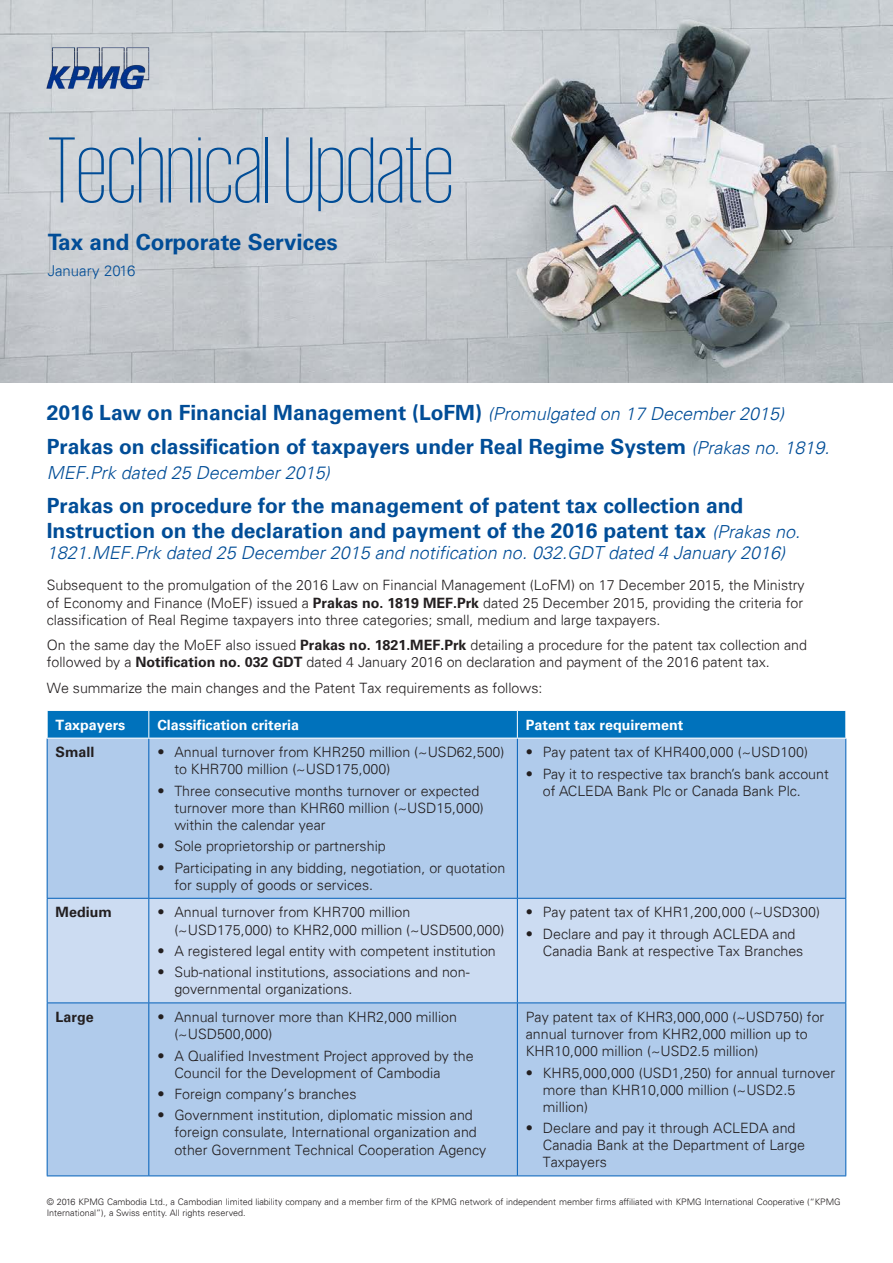
<style>
.page{position:relative;width:893px;height:1263px;background:#fff}
.page>*{position:absolute;margin:0;border:0;box-sizing:border-box;transform-origin:0 0}
.Title_60pt{font:200 96px "KPMG";color:#014d97}
.Cover_Subhead_Bold{font:700 22.5px "Univers LT Std";color:#014d97}
.Header_date{font:700 21px/25.2px "Univers 65";color:#014d97}
.Header_date-2{font:italic 300 18px "Univers 45";color:#014d97}
.Header_date-3{font:300 15px "Univers 45";color:#014d97}
.Header_date-4{font:300 14.25px/17.1px "Univers 45";color:#231f20}
.t1{font:700 14.25px "Univers 65";color:#fff}
.t2{font:700 14.25px "Univers 65";color:#231f20}
.N_-_Abbreviation___m{font:300 9px/10.8px "Univers 45";color:#231f20}
.s1{font-family:"Univers 45";font-weight:300;font-style:italic;font-size:18px}
.s2{font-family:"Univers 65";font-weight:700}
</style>
<div class="page">
<img style="left:0;top:0;width:893px;height:383px">
<img style="left:42px;top:42px;width:119px;height:55px">
<div style="left:48px;top:739px;width:797px;height:436px;background:#b0cbeb"></div>
<div style="left:48px;top:899px;width:797px;height:103px;background:#ccdcf2"></div>
<hr style="left:47px;top:738px;width:1px;height:160px;background:#005fb9">
<hr style="left:148px;top:738px;width:1px;height:160px;background:#005fb9">
<hr style="left:517px;top:738px;width:1px;height:160px;background:#005fb9">
<hr style="left:845px;top:738px;width:1px;height:160px;background:#005fb9">
<hr style="left:47px;top:898px;width:102px;height:1px;background:#005fb9">
<hr style="left:47px;top:899px;width:1px;height:103px;background:#005fb9">
<hr style="left:149px;top:898px;width:368px;height:1px;background:#005fb9">
<hr style="left:148px;top:899px;width:1px;height:103px;background:#005fb9">
<hr style="left:517px;top:898px;width:329px;height:1px;background:#005fb9">
<hr style="left:517px;top:899px;width:1px;height:103px;background:#005fb9">
<hr style="left:845px;top:899px;width:1px;height:103px;background:#005fb9">
<hr style="left:47px;top:1002px;width:102px;height:1px;background:#005fb9">
<hr style="left:47px;top:1003px;width:1px;height:172px;background:#005fb9">
<hr style="left:149px;top:1002px;width:368px;height:1px;background:#005fb9">
<hr style="left:148px;top:1003px;width:1px;height:172px;background:#005fb9">
<hr style="left:517px;top:1002px;width:329px;height:1px;background:#005fb9">
<hr style="left:517px;top:1003px;width:1px;height:172px;background:#005fb9">
<hr style="left:845px;top:1003px;width:1px;height:172px;background:#005fb9">
<hr style="left:47px;top:1175px;width:102px;height:1px;background:#005fb9">
<hr style="left:149px;top:1175px;width:368px;height:1px;background:#005fb9">
<hr style="left:517px;top:1175px;width:329px;height:1px;background:#005fb9">
<svg style="left:47px;top:710px;width:799px;height:28px;background:#0d79bf"></svg>
<hr style="left:47px;top:738px;width:102px;height:1px;background:#fff">
<hr style="left:517px;top:738px;width:329px;height:1px;background:#fff">
<p class="Title_60pt" style="left:48px;top:125px;width:407px">Technical Update</p>
<p class="Cover_Subhead_Bold" style="left:48px;top:229px;width:291px">Tax and Corporate Services</p>
<p class="Header_date-3" style="left:48px;top:260px;width:89px">January 2016</p>
<p class="Header_date" style="left:47px;top:400px;width:739px">2016 Law on Financial Management (LoFM) <span class="s1">(Promulgated on 17 December 2015)</span></p>
<p class="Header_date" style="left:47px;top:434px;width:784px">Prakas on classification of taxpayers under Real Regime System <span class="s1">(Prakas no. 1819.</span></p>
<p class="Header_date-2" style="left:47px;top:462px;width:285px">MEF.Prk dated 25 December 2015)</p>
<p class="Header_date" style="left:47px;top:493px;width:755px">Prakas on procedure for the management of patent tax collection and<br>Instruction on the declaration and payment of the 2016 patent tax <span class="s1">(Prakas no.</span></p>
<p class="Header_date-2" style="left:47px;top:542px;width:740px">1821.MEF.Prk dated 25 December 2015 and notification no. 032.GDT dated 4 January 2016)</p>
<p class="Header_date-4" style="left:47px;top:576px;width:759px;text-align:justify">Subsequent to the promulgation of the 2016 Law on Financial Management (LoFM) on 17 December 2015, the Ministry of Economy and Finance (MoEF) issued a <span class="s2">Prakas no. 1819 MEF.Prk</span> dated 25 December 2015, providing the criteria for classification of Real Regime taxpayers into three categories; small, medium and large taxpayers.</p>
<p class="Header_date-4" style="left:47px;top:636px;width:762px">On the same day the MoEF also issued <span class="s2">Prakas no. 1821.MEF.Prk</span> detailing a procedure for the patent tax collection and followed by a <span class="s2">Notification no. 032 GDT</span> dated 4 January 2016 on declaration and payment of the 2016 patent tax.</p>
<p class="Header_date-4" style="left:47px;top:678px;width:497px">We summarize the main changes and the Patent Tax requirements as follows:</p>
<p class="t1" style="left:56px;top:716px;width:71px">Taxpayers</p>
<p class="t1" style="left:157px;top:716px;width:143px">Classification criteria</p>
<p class="t1" style="left:526px;top:716px;width:159px">Patent tax requirement</p>
<p class="t2" style="left:56px;top:744px;width:40px">Small</p>
<p class="Header_date-4" style="left:174px;top:743px;width:332px;text-indent:-17px">• Annual turnover from KHR250 million (~USD62,500) to KHR700 million (~USD175,000)</p>
<p class="Header_date-4" style="left:174px;top:781px;width:311px;text-indent:-17px">• Three consecutive months turnover or expected turnover more than KHR60 million (~USD15,000) within the calendar year</p>
<p class="Header_date-4" style="left:157px;top:837px;width:230px">• Sole proprietorship or partnership</p>
<p class="Header_date-4" style="left:174px;top:858px;width:333px;text-indent:-17px">• Participating in any bidding, negotiation, or quotation for supply of goods or services.</p>
<p class="Header_date-4" style="left:526px;top:743px;width:284px">• Pay patent tax of KHR400,000 (~USD100)</p>
<p class="Header_date-4" style="left:543px;top:764px;width:287px;text-indent:-17px">• Pay it to respective tax branch’s bank account of ACLEDA Bank Plc or Canada Bank Plc.</p>
<p class="t2" style="left:56px;top:904px;width:58px">Medium</p>
<p class="Header_date-4" style="left:174px;top:903px;width:332px;text-indent:-17px">• Annual turnover from KHR700 million (~USD175,000) to KHR2,000 million (~USD500,000)</p>
<p class="Header_date-4" style="left:157px;top:941px;width:340px">• A registered legal entity with competent institution</p>
<p class="Header_date-4" style="left:174px;top:963px;width:297px;text-indent:-17px">• Sub-national institutions, associations and non&shy;governmental organizations.</p>
<p class="t2" style="left:56px;top:1009px;width:40px">Large</p>
<p class="Header_date-4" style="left:174px;top:1007px;width:284px;text-indent:-17px">• Annual turnover more than KHR2,000 million (~USD500,000)</p>
<p class="Header_date-4" style="left:174px;top:1046px;width:301px;text-indent:-17px">• A Qualified Investment Project approved by the<br>Council for the Development of Cambodia</p>
<p class="Header_date-4" style="left:157px;top:1084px;width:201px">• Foreign company’s branches</p>
<p class="Header_date-4" style="left:174px;top:1106px;width:314px;text-indent:-17px">• Government institution, diplomatic mission and foreign consulate, International organization and other Government Technical Cooperation Agency</p>
<p class="Header_date-4" style="left:526px;top:903px;width:296px">• Pay patent tax of KHR1,200,000 (~USD300)</p>
<p class="Header_date-4" style="left:543px;top:924px;width:262px;text-indent:-17px">• Declare and pay it through ACLEDA and<br>Canadia Bank at respective Tax Branches</p>
<p class="Header_date-4" style="left:526px;top:1007px;width:300px">Pay patent tax of KHR3,000,000 (~USD750) for annual turnover from KHR2,000 million up to<br>KHR10,000 million (~USD2.5 million)</p>
<p class="Header_date-4" style="left:543px;top:1063px;width:294px;text-indent:-17px">• KHR5,000,000 (USD1,250) for annual turnover more than KHR10,000 million (~USD2.5 million)</p>
<p class="Header_date-4" style="left:543px;top:1119px;width:264px;text-indent:-17px">• Declare and pay it through ACLEDA and<br>Canadia Bank at the Department of Large<br>Taxpayers</p>
<p class="N_-_Abbreviation___m" style="left:47px;top:1196px;width:795px">© 2016 KPMG Cambodia Ltd., a Cambodian limited liability company and a member firm of the KPMG network of independent member firms affiliated with KPMG International Cooperative (“KPMG<br>International”), a Swiss entity. All rights reserved.</p>
</div>
